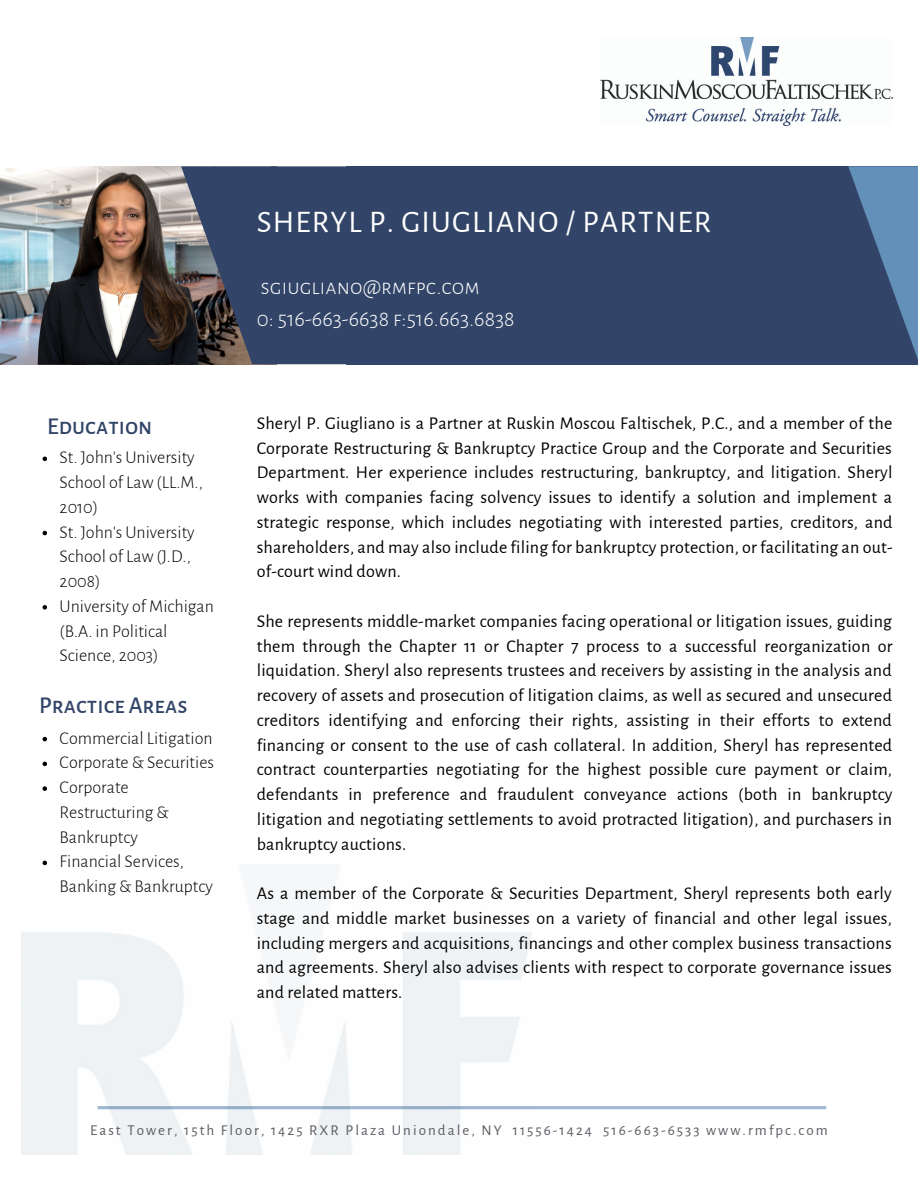
<style>
.page{position:relative;width:918px;height:1188px;background:#fff}
.page>*{position:absolute;margin:0;border:0;box-sizing:border-box;transform-origin:0 0}
.t1{font:31.5px "Alegreya Sans SC";letter-spacing:.04em;color:#fff}
.t2{font:500 23.55px "Alegreya Sans SC";color:#324568}
.t3{font:300 22.5px "Alegreya Sans SC";color:#fff}
.t4{font:18px/24.8px "Alegreya Sans";letter-spacing:.01em;color:#000;text-align:justify}
.t5{font:300 18px/24.8px "Alegreya Sans";color:#000}
.t6{font:15px "Alegreya Sans";letter-spacing:.135em;color:#5d5a62}
</style>
<div class="page">
<img style="left:600px;top:37px;width:293px;height:89px">
<svg style="left:98px;top:1106px;width:728px;height:3px;background:#9eb8ce"></svg>
<img style="left:0;top:166px;width:181px;height:198px">
<div style="left:346px;top:166px;width:572px;height:198px;background:#324568"></div>
<svg style="left:181px;top:166px;width:165px;height:198px;background:#3b4863"></svg>
<svg style="left:848px;top:166px;width:70px;height:193px"></svg>
<svg style="left:43px;top:457px;width:4px;height:4px"></svg>
<svg style="left:43px;top:531px;width:4px;height:4px"></svg>
<svg style="left:43px;top:605px;width:4px;height:5px"></svg>
<svg style="left:43px;top:737px;width:4px;height:4px"></svg>
<svg style="left:43px;top:762px;width:4px;height:4px"></svg>
<svg style="left:43px;top:786px;width:4px;height:5px"></svg>
<svg style="left:43px;top:861px;width:4px;height:4px"></svg>
<p class="t1" style="left:257px;top:207px;width:456px">SHERYL P. GIUGLIANO / PARTNER</p>
<p class="t2" style="left:47px;top:415px;width:107px">Education</p>
<p class="t5" style="left:60px;top:446px;width:145px">St. John's University<br>School of Law (LL.M.,<br>2010)</p>
<p class="t5" style="left:60px;top:520px;width:137px">St. John's University<br>School of Law (J.D.,<br>2008)</p>
<p class="t5" style="left:60px;top:594px;width:156px">University of Michigan (B.A. in Political<br>Science, 2003)</p>
<p class="t2" style="left:39px;top:694px;width:150px">Practice Areas</p>
<p class="t5" style="left:60px;top:726px;width:155px">Commercial Litigation</p>
<p class="t5" style="left:60px;top:751px;width:156px">Corporate &amp; Securities</p>
<p class="t5" style="left:60px;top:775px;width:111px">Corporate<br>Restructuring &amp;<br>Bankruptcy</p>
<p class="t5" style="left:60px;top:850px;width:155px">Financial Services,<br>Banking &amp; Bankruptcy</p>
<p class="t3" style="left:261px;top:276px;width:221px">sgiugliano@rmfpc.com</p>
<p class="t3" style="left:257px;top:308px;width:259px">0: 516-663-6638 f:516.663.6838</p>
<p class="t4" style="left:257px;top:411px;width:637px">Sheryl P. Giugliano is a Partner at Ruskin Moscou Faltischek, P.C., and a member of the Corporate Restructuring &amp; Bankruptcy Practice Group and the Corporate and Securities Department. Her experience includes restructuring, bankruptcy, and litigation. Sheryl works with companies facing solvency issues to identify a solution and implement a strategic response, which includes negotiating with interested parties, creditors, and shareholders, and may also include filing for bankruptcy protection, or facilitating an out&shy;of-court wind down.</p>
<p class="t4" style="left:257px;top:609px;width:637px">She represents middle-market companies facing operational or litigation issues, guiding them through the Chapter 11 or Chapter 7 process to a successful reorganization or liquidation. Sheryl also represents trustees and receivers by assisting in the analysis and recovery of assets and prosecution of litigation claims, as well as secured and unsecured creditors identifying and enforcing their rights, assisting in their efforts to extend financing or consent to the use of cash collateral. In addition, Sheryl has represented contract counterparties negotiating for the highest possible cure payment or claim, defendants in preference and fraudulent conveyance actions (both in bankruptcy litigation and negotiating settlements to avoid protracted litigation), and purchasers in bankruptcy auctions.</p>
<p class="t4" style="left:257px;top:881px;width:637px">As a member of the Corporate &amp; Securities Department, Sheryl represents both early stage and middle market businesses on a variety of financial and other legal issues, including mergers and acquisitions, financings and other complex business transactions and agreements. Sheryl also advises clients with respect to corporate governance issues and related matters.</p>
<p class="t6" style="left:90px;top:1123px;width:739px">East Tower, 15th Floor, 1425 RXR Plaza Uniondale, NY 11556-1424 516-663-6533 www.rmfpc.com</p>
</div>
